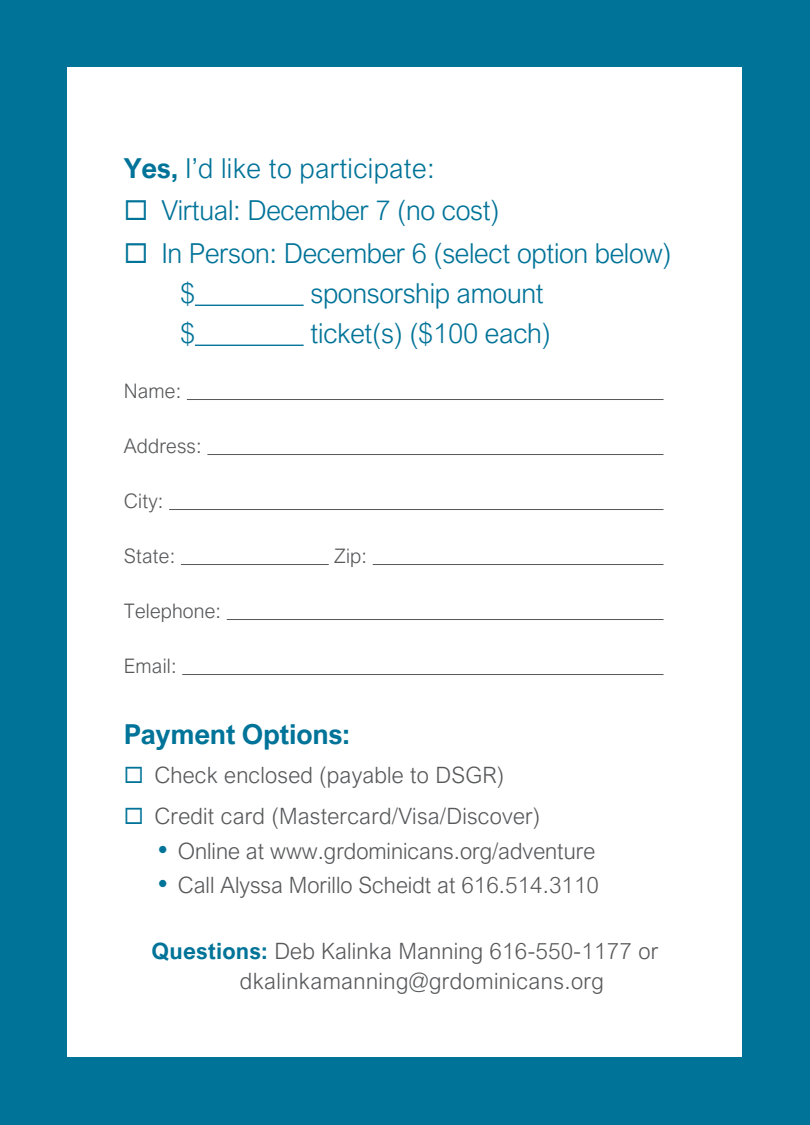
<style>
.page{position:relative;width:810px;height:1125px;background:#007398}
.page>*{position:absolute;margin:0;border:0;box-sizing:border-box;transform-origin:0 0}
.t1{font:300 27.5px "Arial Nova";letter-spacing:-.01em;color:#007398}
.t2{font:300 27.5px "Arial Nova";letter-spacing:.01em;color:#007398}
.t3{font:700 27.5px "Arial Nova";letter-spacing:-.01em;color:#007398}
.t4{font:300 22.5px/30px "Arial Nova";letter-spacing:.01em;color:#57585a}
.t5{font:300 20px "Arial Nova";letter-spacing:.01em;color:#57585a}
.s1{font-weight:700}
.s2{color:#007398}
.s3{font-size:29.25px;color:#007398}
.s4{font-weight:700;color:#007398}
</style>
<div class="page">
<div style="left:68px;top:68px;width:674px;height:990px;background:#fff"></div>
<hr style="left:195px;top:305px;width:109px;height:1px;background:#007398">
<hr style="left:195px;top:345px;width:109px;height:1px;background:#007398">
<hr style="left:187px;top:399px;width:477px;height:1px;background:#57585a">
<hr style="left:207px;top:454px;width:457px;height:1px;background:#57585a">
<hr style="left:169px;top:509px;width:495px;height:1px;background:#57585a">
<hr style="left:181px;top:564px;width:148px;height:1px;background:#57585a">
<hr style="left:373px;top:564px;width:291px;height:1px;background:#57585a">
<hr style="left:227px;top:619px;width:437px;height:1px;background:#57585a">
<hr style="left:182px;top:674px;width:482px;height:1px;background:#57585a">
<p class="t2" style="left:124px;top:152px;width:312px"><span class="s1">Yes,</span> I’d like to participate:</p>
<p class="t1" style="left:124px;top:195px;width:377px">◻ Virtual: December 7 (no cost)</p>
<p class="t1" style="left:124px;top:237px;width:549px">◻ In Person: December 6 (select option below)</p>
<p class="t1" style="left:180px;top:277px;width:17px">$</p>
<p class="t1" style="left:311px;top:277px;width:235px">sponsorship amount</p>
<p class="t1" style="left:180px;top:317px;width:17px">$</p>
<p class="t1" style="left:311px;top:317px;width:242px">ticket(s) ($100 each)</p>
<p class="t5" style="left:124px;top:379px;width:59px">Name:</p>
<p class="t5" style="left:124px;top:434px;width:80px">Address:</p>
<p class="t5" style="left:124px;top:489px;width:41px">City:</p>
<p class="t5" style="left:124px;top:544px;width:53px">State:</p>
<p class="t5" style="left:334px;top:544px;width:34px">Zip:</p>
<p class="t5" style="left:124px;top:599px;width:99px">Telephone:</p>
<p class="t5" style="left:124px;top:654px;width:54px">Email:</p>
<p class="t3" style="left:124px;top:718px;width:228px">Payment Options:</p>
<p class="t4" style="left:124px;top:760px;width:382px"><span class="s2">◻</span> Check enclosed (payable to DSGR)</p>
<p class="t4" style="left:124px;top:801px;width:418px"><span class="s2">◻</span> Credit card (Mastercard/Visa/Discover)</p>
<p class="t4" style="left:158px;top:836px;width:439px"><span class="s3">•</span> Online at www.grdominicans.org/adventure</p>
<p class="t4" style="left:158px;top:870px;width:443px"><span class="s3">•</span> Call Alyssa Morillo Scheidt at 616.514.3110</p>
<p class="t4" style="left:240px;top:936px;width:420px;text-indent:-88px"><span class="s4">Questions:</span> Deb Kalinka Manning 616-550-1177 or dkalinkamanning@grdominicans.org</p>
</div>
